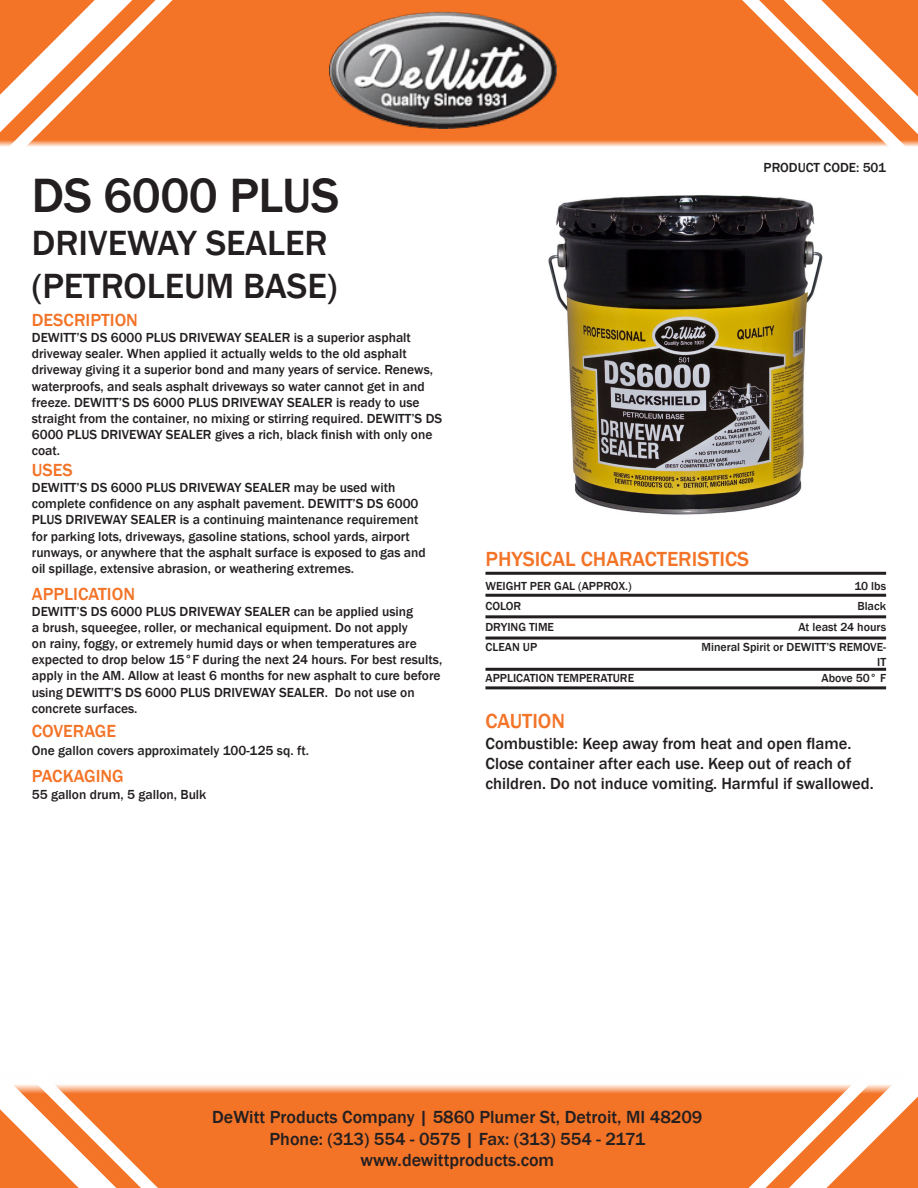
<style>
.page{position:relative;width:918px;height:1188px;background:#fff}
.page>*{position:absolute;margin:0;border:0;box-sizing:border-box;transform-origin:0 0}
.t1{font:500 49.5px "Franklin Gothic";letter-spacing:-.01em;color:#231f20}
.t2{font:500 36px/43.2px "Franklin Gothic";color:#231f20}
.t3{font:500 21px "Franklin Gothic";color:#f37327}
.t4{font:500 21px "Franklin Gothic";color:#f37428}
.t5{font:500 18px/21.6px "Franklin Gothic";color:#231f20;text-align:center}
.t6{font:500 18px "Franklin Gothic";color:#f37327}
.t7{font:500 16.5px/19.8px "Franklin Gothic";color:#231f20}
.t8{font:500 13.5px/16.2px "Franklin Gothic";color:#231f20}
.t9{font:500 12px/14.4px "Franklin Gothic";color:#231f20;text-align:right}
</style>
<div class="page">
<svg style="left:217px;top:1085px;width:474px;height:103px;background:#f3782f"></svg>
<div style="left:0;top:0;width:918px;height:153px;background:#f37327"></div>
<svg style="left:0;top:0;width:256px;height:153px"></svg>
<svg style="left:658px;top:0;width:260px;height:153px"></svg>
<svg style="left:691px;top:1085px;width:227px;height:103px"></svg>
<svg style="left:0;top:1085px;width:217px;height:103px"></svg>
<img style="left:330px;top:12px;width:226px;height:117px">
<img style="left:548px;top:195px;width:275px;height:320px">
<hr style="left:485px;top:572px;width:401px;height:3px;background:#231f20">
<hr style="left:485px;top:594px;width:401px;height:3px;background:#231f20">
<hr style="left:485px;top:615px;width:401px;height:3px;background:#231f20">
<hr style="left:485px;top:637px;width:401px;height:3px;background:#231f20">
<hr style="left:485px;top:668px;width:401px;height:3px;background:#231f20">
<hr style="left:485px;top:686px;width:401px;height:3px;background:#231f20">
<p class="t1" style="left:32px;top:165px;width:309px">DS 6000 PLUS</p>
<p class="t2" style="left:32px;top:222px;width:307px">DRIVEWAY SEALER (PETROLEUM BASE)</p>
<p class="t6" style="left:32px;top:309px;width:108px">DESCRIPTION</p>
<p class="t8" style="left:32px;top:330px;width:412px">DEWITT’S DS 6000 PLUS DRIVEWAY SEALER is a superior asphalt driveway sealer. When applied it actually welds to the old asphalt driveway giving it a superior bond and many years of service. Renews, waterproofs, and seals asphalt driveways so water cannot get in and freeze. DEWITT’S DS 6000 PLUS DRIVEWAY SEALER is ready to use straight from the container, no mixing or stirring required. DEWITT’S DS 6000 PLUS DRIVEWAY SEALER gives a rich, black finish with only one coat.</p>
<p class="t8" style="left:32px;top:480px;width:396px">DEWITT’S DS 6000 PLUS DRIVEWAY SEALER may be used with complete confidence on any asphalt pavement. DEWITT’S DS 6000<br>PLUS DRIVEWAY SEALER is a continuing maintenance requirement for parking lots, driveways, gasoline stations, school yards, airport runways, or anywhere that the asphalt surface is exposed to gas and oil spillage, extensive abrasion, or weathering extremes.</p>
<p class="t6" style="left:32px;top:583px;width:105px">APPLICATION</p>
<p class="t8" style="left:32px;top:603px;width:412px">DEWITT’S DS 6000 PLUS DRIVEWAY SEALER can be applied using<br>a brush, squeegee, roller, or mechanical equipment. Do not apply<br>on rainy, foggy, or extremely humid days or when temperatures are expected to drop below 15°F during the next 24 hours. For best results, apply in the AM. Allow at least 6 months for new asphalt to cure before using DEWITT’S DS 6000 PLUS DRIVEWAY SEALER. Do not use on concrete surfaces.</p>
<p class="t6" style="left:32px;top:459px;width:42px">USES</p>
<p class="t6" style="left:32px;top:720px;width:86px">COVERAGE</p>
<p class="t8" style="left:32px;top:743px;width:279px">One gallon covers approximately 100-125 sq. ft.</p>
<p class="t6" style="left:32px;top:764px;width:93px">PACKAGING</p>
<p class="t8" style="left:32px;top:787px;width:176px">55 gallon drum, 5 gallon, Bulk</p>
<p class="t8" style="left:764px;top:160px;width:124px">PRODUCT CODE: 501</p>
<p class="t3" style="left:485px;top:546px;width:265px">PHYSICAL CHARACTERISTICS</p>
<p class="t9" style="left:485px;top:578px;width:148px">WEIGHT PER GAL (APPROX.)</p>
<p class="t9" style="left:854px;top:578px;width:33px">10 lbs</p>
<p class="t9" style="left:485px;top:599px;width:37px">COLOR</p>
<p class="t9" style="left:857px;top:599px;width:30px">Black</p>
<p class="t9" style="left:485px;top:620px;width:70px">DRYING TIME</p>
<p class="t9" style="left:798px;top:620px;width:89px">At least 24 hours</p>
<p class="t9" style="left:485px;top:640px;width:53px">CLEAN UP</p>
<p class="t9" style="left:702px;top:640px;width:186px">Mineral Spirit or DEWITT’S REMOVE-<br>IT</p>
<p class="t9" style="left:485px;top:671px;width:150px">APPLICATION TEMPERATURE</p>
<p class="t9" style="left:822px;top:671px;width:66px">Above 50° F</p>
<p class="t4" style="left:485px;top:708px;width:81px">CAUTION</p>
<p class="t7" style="left:485px;top:734px;width:390px">Combustible: Keep away from heat and open flame.<br>Close container after each use. Keep out of reach of children. Do not induce vomiting. Harmful if swallowed.</p>
<p class="t5" style="left:212px;top:1107px;width:492px">DeWitt Products Company | 5860 Plumer St, Detroit, MI 48209<br>Phone: (313) 554 - 0575 | Fax: (313) 554 - 2171 www.dewittproducts.com</p>
</div>
